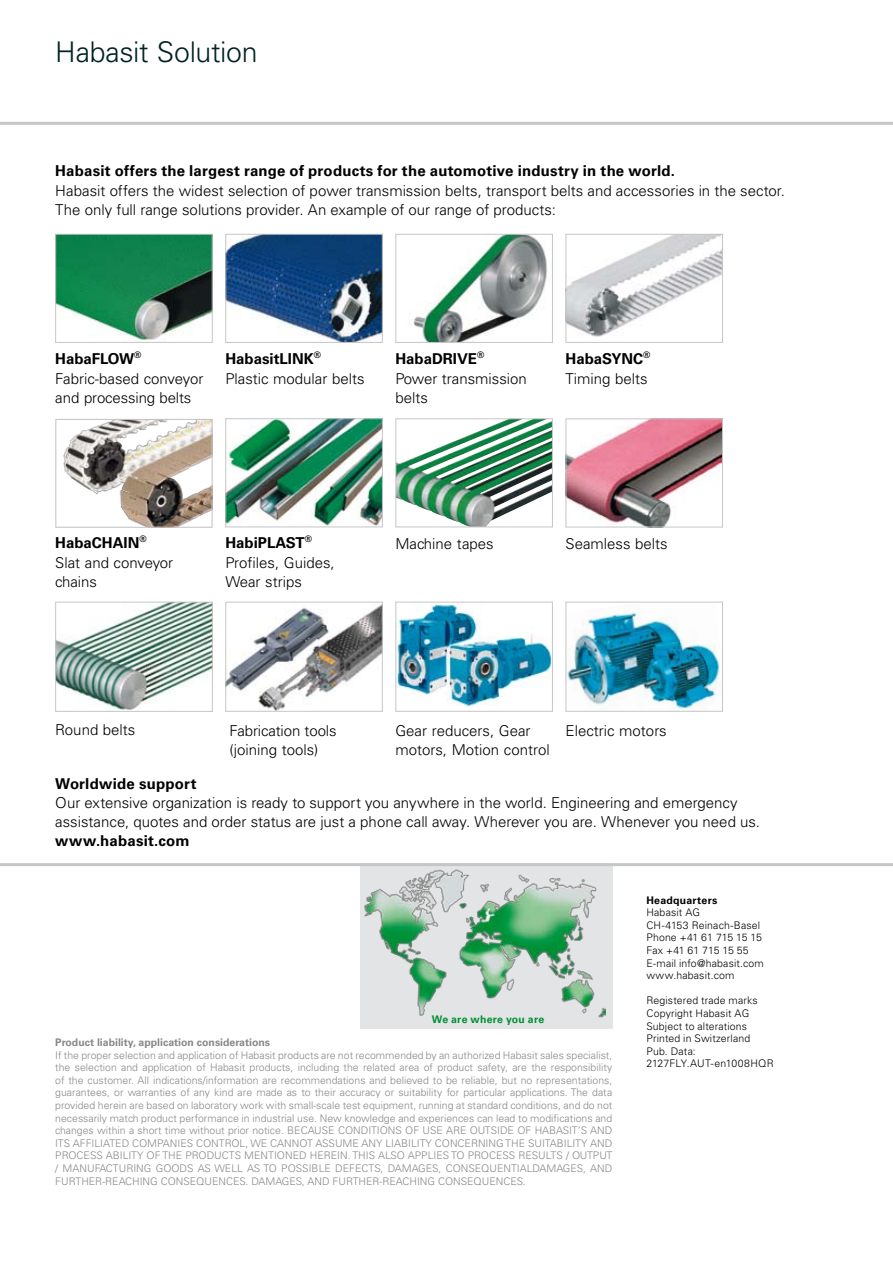
<style>
.page{position:relative;width:893px;height:1263px;background:#fff}
.page>*{position:absolute;margin:0;border:0;box-sizing:border-box;transform-origin:0 0}
.t1{font:300 28.5px "Univers LT";letter-spacing:-.01em;color:#002322}
.t2{font:300 15px/19.2px "Univers LT";color:#000}
.t3{font:700 15px "Univers LT";letter-spacing:.01em;color:#000}
.t4{font:300 10.5px/12.6px "Univers LT";color:#87888a;text-align:justify}
.t5{font:300 10.5px/12.6px "Univers LT";letter-spacing:.015em;color:#000}
.t6{font:700 10.5px "Univers LT";color:#87888a}
.t7{font:700 10.5px "Univers LT";letter-spacing:.025em;color:#009036}
.t8{font:700 10.5px "Univers LT";letter-spacing:.03em;color:#000}
.t9{font:700 9px "Univers LT";color:#000}
.s1{font-weight:700}
</style>
<div class="page">
<div style="left:360px;top:863px;width:252px;height:166px;background:#e3e4e5"></div>
<img style="left:364px;top:869px;width:241px;height:149px">
<hr style="left:0;top:122px;width:893px;height:3px;background:#c5c6c8">
<img style="left:568px;top:236px;width:153px;height:101px">
<div style="left:566px;top:234px;width:157px;height:109px;border:1px solid #c5c6c8"></div>
<img style="left:413px;top:236px;width:134px;height:105px">
<div style="left:395px;top:234px;width:158px;height:109px;border:1px solid #c5c6c8"></div>
<img style="left:227px;top:236px;width:154px;height:105px">
<div style="left:225px;top:234px;width:158px;height:109px;border:1px solid #c5c6c8"></div>
<img style="left:227px;top:420px;width:154px;height:105px">
<div style="left:225px;top:418px;width:158px;height:109px;border:1px solid #c5c6c8"></div>
<img style="left:397px;top:420px;width:154px;height:105px">
<div style="left:395px;top:418px;width:158px;height:109px;border:1px solid #c5c6c8"></div>
<img style="left:568px;top:420px;width:153px;height:105px">
<div style="left:566px;top:418px;width:157px;height:109px;border:1px solid #c5c6c8"></div>
<img style="left:57px;top:604px;width:154px;height:106px">
<div style="left:55px;top:602px;width:158px;height:110px;border:1px solid #c5c6c8"></div>
<img style="left:63px;top:421px;width:148px;height:105px">
<div style="left:55px;top:419px;width:158px;height:109px;border:1px solid #c5c6c8"></div>
<img style="left:57px;top:236px;width:154px;height:105px">
<div style="left:55px;top:234px;width:158px;height:109px;border:1px solid #c5c6c8"></div>
<img style="left:227px;top:605px;width:154px;height:105px">
<div style="left:225px;top:602px;width:158px;height:110px;border:1px solid #c5c6c8"></div>
<img style="left:397px;top:604px;width:154px;height:103px">
<div style="left:395px;top:602px;width:158px;height:110px;border:1px solid #c5c6c8"></div>
<img style="left:568px;top:604px;width:153px;height:105px">
<div style="left:566px;top:602px;width:157px;height:110px;border:1px solid #c5c6c8"></div>
<hr style="left:0;top:863px;width:893px;height:3px;background:#c5c6c8">
<h1 class="t1" style="left:55px;top:34px;width:204px">Habasit Solution</h1>
<h2 class="t3" style="left:55px;top:162px;width:621px">Habasit offers the largest range of products for the automotive industry in the world.</h2>
<h2 class="t2" style="left:55px;top:181px;width:731px">Habasit offers the widest selection of power transmission belts, transport belts and accessories in the sector.<br>The only full range solutions provider. An example of our range of products:</h2>
<h2 class="t3" style="left:55px;top:350px;width:80px">HabaFLOW</h2>
<p class="t9" style="left:134px;top:349px;width:9px">®</p>
<h2 class="t2" style="left:55px;top:369px;width:150px">Fabric-based conveyor and processing belts</h2>
<h2 class="t3" style="left:225px;top:350px;width:90px">HabasitLINK</h2>
<p class="t9" style="left:314px;top:349px;width:9px">®</p>
<h2 class="t2" style="left:225px;top:369px;width:141px">Plastic modular belts</h2>
<h2 class="t2" style="left:395px;top:350px;width:133px"><span class="s1">HabaDRIVE</span><sup>®<br></sup>Power transmission belts</h2>
<h2 class="t3" style="left:566px;top:350px;width:79px">HabaSYNC</h2>
<p class="t9" style="left:643px;top:349px;width:9px">®</p>
<h2 class="t2" style="left:566px;top:369px;width:84px">Timing belts</h2>
<h2 class="t3" style="left:55px;top:534px;width:86px">HabaCHAIN</h2>
<p class="t9" style="left:139px;top:533px;width:9px">®</p>
<h2 class="t2" style="left:55px;top:553px;width:120px">Slat and conveyor chains</h2>
<h2 class="t3" style="left:225px;top:534px;width:81px">HabiPLAST</h2>
<p class="t9" style="left:305px;top:533px;width:9px">®</p>
<h2 class="t2" style="left:225px;top:553px;width:111px">Profiles, Guides,<br>Wear strips</h2>
<h2 class="t2" style="left:395px;top:534px;width:100px">Machine tapes</h2>
<h2 class="t2" style="left:566px;top:534px;width:104px">Seamless belts</h2>
<h2 class="t2" style="left:55px;top:720px;width:82px">Round belts</h2>
<h2 class="t2" style="left:230px;top:721px;width:108px">Fabrication tools (joining tools)</h2>
<h2 class="t2" style="left:395px;top:721px;width:156px">Gear reducers, Gear motors, Motion control</h2>
<h2 class="t2" style="left:566px;top:721px;width:103px">Electric motors</h2>
<h2 class="t3" style="left:55px;top:775px;width:143px">Worldwide support</h2>
<h2 class="t2" style="left:55px;top:793px;width:706px">Our extensive organization is ready to support you anywhere in the world. Engineering and emergency assistance, quotes and order status are just a phone call away. Wherever you are. Whenever you need us.</h2>
<h2 class="t3" style="left:55px;top:832px;width:136px">www.habasit.com</h2>
<p class="t7" style="left:432px;top:1013px;width:114px">We are where you are</p>
<p class="t6" style="left:55px;top:1036px;width:216px">Product liability, application considerations</p>
<p class="t4" style="left:55px;top:1048px;width:559px">If the proper selection and application of Habasit products are not recommended by an authorized Habasit sales specialist, the selection and application of Habasit products, including the related area of product safety, are the responsibility of the customer. All indications/information are recommendations and believed to be reliable, but no representations, guarantees, or warranties of any kind are made as to their accuracy or suitability for particular applications. The data provided herein are based on laboratory work with small-scale test equipment, running at standard conditions, and do not necessarily match product performance in industrial use. New knowledge and experiences can lead to modifications and changes within a short time without prior notice. BECAUSE CONDITIONS OF USE ARE OUTSIDE OF HABASIT’S AND ITS AFFILIATED COMPANIES CONTROL, WE CANNOT ASSUME ANY LIABILITY CONCERNING THE SUITABILITY AND PROCESS ABILITY OF THE PRODUCTS MENTIONED HEREIN. THIS ALSO APPLIES TO PROCESS RESULTS / OUTPUT / MANUFACTURING GOODS AS WELL AS TO POSSIBLE DEFECTS, DAMAGES, CONSEQUENTIALDAMAGES, AND FURTHER-REACHING CONSEQUENCES. DAMAGES, AND FURTHER-REACHING CONSEQUENCES.</p>
<p class="t8" style="left:646px;top:894px;width:73px">Headquarters</p>
<p class="t5" style="left:646px;top:906px;width:119px">Habasit AG<br>CH-4153 Reinach-Basel<br>Phone +41 61 715 15 15<br>Fax +41 61 715 15 55<br>E-mail info@habasit.com www.habasit.com</p>
<p class="t5" style="left:646px;top:994px;width:129px">Registered trade marks<br>Copyright Habasit AG<br>Subject to alterations<br>Printed in Switzerland<br>Pub. Data:<br>2127FLY.AUT-en1008HQR</p>
</div>
